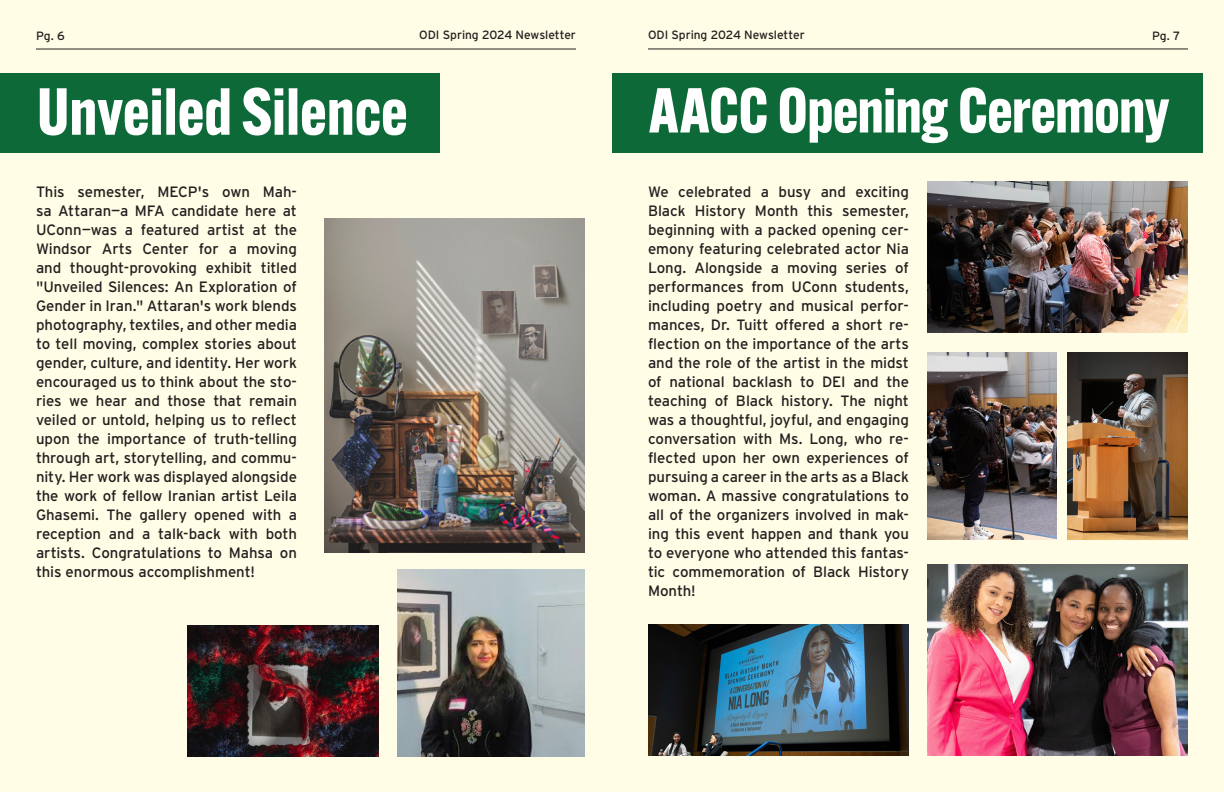
<style>
.page{position:relative;width:1224px;height:792px;background:#fffde5}
.page>*{position:absolute;margin:0;border:0;box-sizing:border-box;transform-origin:0 0}
.t1{font:700 65px "Alternate Gothic ATF";color:#fff}
.t2{font:700 62px "Alternate Gothic ATF";letter-spacing:-.015em;color:#fff}
.t3{font:15px/19px "Interstate";letter-spacing:-.005em;color:#231f20;text-align:justify}
.t4{font:12px "Interstate";letter-spacing:-.005em;color:#231f20}
</style>
<div class="page">
<hr style="left:648px;top:48px;width:540px;height:1px;background:#231f20">
<hr style="left:36px;top:49px;width:540px;height:1px;background:#231f20">
<div style="left:0;top:74px;width:439px;height:79px;background:#0d6938"></div>
<img style="left:398px;top:569px;width:187px;height:187px">
<img style="left:187px;top:626px;width:192px;height:131px">
<img style="left:325px;top:218px;width:259px;height:335px">
<div style="left:612px;top:74px;width:590px;height:79px;background:#0d6938"></div>
<img style="left:1067px;top:353px;width:121px;height:187px">
<img style="left:927px;top:181px;width:261px;height:152px">
<img style="left:927px;top:353px;width:130px;height:187px">
<img style="left:927px;top:564px;width:261px;height:192px">
<img style="left:648px;top:625px;width:261px;height:131px">
<p class="t4" style="left:36px;top:29px;width:30px">Pg. 6</p>
<p class="t4" style="left:419px;top:28px;width:158px">ODI Spring 2024 Newsletter</p>
<p class="t4" style="left:648px;top:28px;width:158px">ODI Spring 2024 Newsletter</p>
<p class="t4" style="left:1152px;top:29px;width:30px">Pg. 7</p>
<p class="t1" style="left:37px;top:71px;width:372px">Unveiled Silence</p>
<p class="t3" style="left:36px;top:182px;width:263px">This semester, MECP's own Mah&shy;sa Attaran—a MFA candidate here at UConn—was a featured artist at the Windsor Arts Center for a moving and thought-provoking exhibit titled "Unveiled Silences: An Exploration of Gender in Iran." Attaran's work blends photography, textiles, and other media to tell moving, complex stories about gender, culture, and identity. Her work encouraged us to think about the sto&shy;ries we hear and those that remain veiled or untold, helping us to reflect upon the importance of truth-telling through art, storytelling, and commu&shy;nity. Her work was displayed alongside the work of fellow Iranian artist Leila Ghasemi. The gallery opened with a reception and a talk-back with both artists. Congratulations to Mahsa on this enormous accomplishment!</p>
<p class="t2" style="left:649px;top:71px;width:522px">AACC Opening Ceremony</p>
<p class="t3" style="left:648px;top:182px;width:263px">We celebrated a busy and exciting Black History Month this semester, beginning with a packed opening cer&shy;emony featuring celebrated actor Nia Long. Alongside a moving series of performances from UConn students, including poetry and musical perfor&shy;mances, Dr. Tuitt offered a short re&shy;flection on the importance of the arts and the role of the artist in the midst of national backlash to DEI and the teaching of Black history. The night was a thoughtful, joyful, and engaging conversation with Ms. Long, who re&shy;flected upon her own experiences of pursuing a career in the arts as a Black woman. A massive congratulations to all of the organizers involved in mak&shy;ing this event happen and thank you to everyone who attended this fantas&shy;tic commemoration of Black History Month!</p>
</div>
